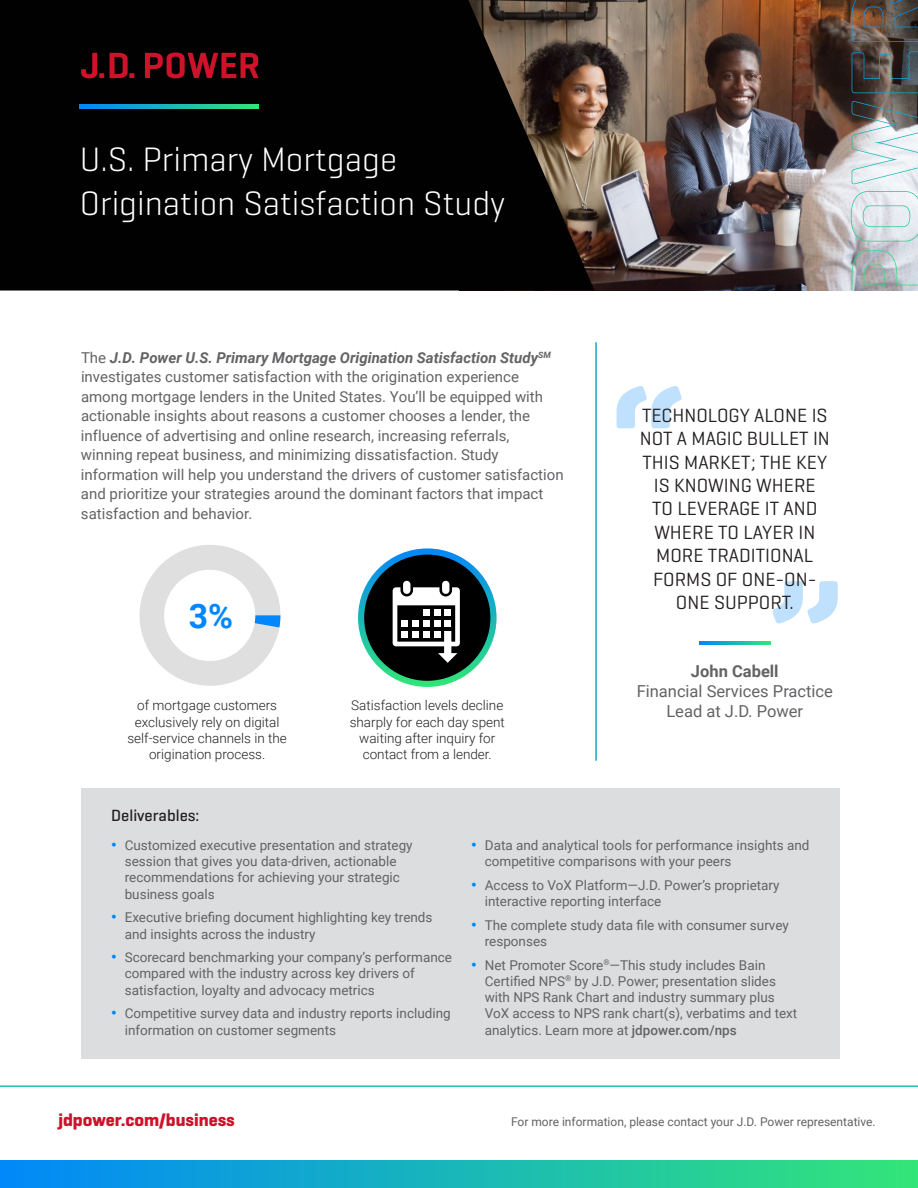
<style>
.page{position:relative;width:918px;height:1188px;background:#fff}
.page>*{position:absolute;margin:0;border:0;box-sizing:border-box;transform-origin:0 0}
.Graphic_Headline{font:300 34.5px/43.5px "Geogrotesque";color:#fff}
.t1{font:700 33.75px "Roboto";color:#0087fb}
.Quote_-_Copy{font:19.5px/23.4px "Geogrotesque";color:#231f20;text-align:center}
.t2{font:700 18px "Geogrotesque";color:#ce122a}
.Quote_-_Name{font:16.5px/19.8px "Roboto";color:#636366;text-align:center}
.Subhead_-_grey_box{font:500 16.5px "Geogrotesque";color:#231f20}
.Body_Copy{font:15px/19.5px "Roboto";color:#636366}
.t3{font:13.5px/16.2px "Roboto";color:#636366}
.Body_Copy-2{font:300 13.5px/16.2px "Roboto";color:#231f20;text-align:center}
.t4{font:12px "Roboto";color:#636366}
.s1{font-weight:700;font-style:italic}
.s2{font-weight:700}
.s3{font-weight:900;font-size:15px;color:#0087fb}
.s4{font-weight:500}
</style>
<div class="page">
<div style="left:0;top:1161px;width:918px;height:27px;background:linear-gradient(to right,#0188f9,#32e678)"></div>
<hr style="left:0;top:1085px;width:918px;height:2px;background:#23c0a8">
<img style="left:595px;top:0;width:323px;height:291px">
<svg style="left:0;top:0;width:595px;height:291px;background:#0c0a08"></svg>
<svg style="left:358px;top:548px;width:139px;height:139px;background:#26b4b7"></svg>
<div style="left:364px;top:555px;width:126px;height:126px;background:#000;border-radius:50%"></div>
<svg style="left:393px;top:580px;width:67px;height:66px"></svg>
<div style="left:444px;top:631px;width:7px;height:23px;background:#fff"></div>
<svg style="left:438px;top:653px;width:19px;height:10px"></svg>
<div style="left:81px;top:789px;width:758px;height:270px;background:#dcdddf"></div>
<svg style="left:852px;top:250px;width:66px;height:41px;background:#b3bbbf"></svg>
<svg style="left:851px;top:191px;width:67px;height:51px;background:#d6e2e4"></svg>
<img style="left:852px;top:101px;width:66px;height:83px">
<svg style="left:852px;top:51px;width:66px;height:42px;background:#474647"></svg>
<svg style="left:852px;top:0;width:66px;height:42px;background:#5e534a"></svg>
<svg style="left:80px;top:104px;width:179px;height:4px"></svg>
<svg style="left:81px;top:53px;width:23px;height:25px"></svg>
<svg style="left:110px;top:53px;width:24px;height:25px"></svg>
<svg style="left:145px;top:52px;width:113px;height:26px;background:#6a0915"></svg>
<hr style="left:595px;top:342px;width:2px;height:419px;background:#16a7cb">
<svg style="left:616px;top:386px;width:66px;height:42px"></svg>
<svg style="left:772px;top:581px;width:66px;height:43px"></svg>
<svg style="left:699px;top:642px;width:71px;height:3px"></svg>
<svg style="left:139px;top:545px;width:141px;height:141px"></svg>
<div style="left:164px;top:570px;width:91px;height:91px;background:#fff;border-radius:50%"></div>
<p class="Graphic_Headline" style="left:80px;top:137px;width:427px">U.S. Primary Mortgage<br>Origination Satisfaction Study</p>
<p class="Body_Copy" style="left:81px;top:347px;width:484px">The <span class="s1">J.D. Power U.S. Primary Mortgage Origination Satisfaction Study</span><sup>SM </sup>investigates customer satisfaction with the origination experience among mortgage lenders in the United States. You’ll be equipped with actionable insights about reasons a customer chooses a lender, the influence of advertising and online research, increasing referrals, winning repeat business, and minimizing dissatisfaction. Study information will help you understand the drivers of customer satisfaction and prioritize your strategies around the dominant factors that impact satisfaction and behavior.</p>
<p class="t1" style="left:189px;top:592px;width:46px">3%</p>
<p class="Body_Copy-2" style="left:127px;top:697px;width:161px">of mortgage customers exclusively rely on digital self-service channels in the origination process.</p>
<p class="Body_Copy-2" style="left:350px;top:697px;width:157px">Satisfaction levels decline sharply for each day spent waiting after inquiry for contact from a lender.</p>
<p class="Subhead_-_grey_box" style="left:111px;top:805px;width:90px">Deliverables:</p>
<p class="Quote_-_Copy" style="left:640px;top:403px;width:192px">TECHNOLOGY ALONE IS<br>NOT A MAGIC BULLET IN<br>THIS MARKET; THE KEY<br>IS KNOWING WHERE<br>TO LEVERAGE IT AND<br>WHERE TO LAYER IN<br>MORE TRADITIONAL<br>FORMS OF ONE-ON-<br>ONE SUPPORT.</p>
<p class="Quote_-_Name" style="left:637px;top:661px;width:198px"><span class="s2">John Cabell<br></span>Financial Services Practice<br>Lead at J.D. Power</p>
<p class="t3" style="left:125px;top:837px;width:289px;text-indent:-14px"><span class="s3">•</span> Customized executive presentation and strategy session that gives you data-driven, actionable recommendations for achieving your strategic business goals</p>
<p class="t3" style="left:125px;top:909px;width:309px;text-indent:-14px"><span class="s3">•</span> Executive briefing document highlighting key trends and insights across the industry</p>
<p class="t3" style="left:125px;top:949px;width:329px;text-indent:-14px"><span class="s3">•</span> Scorecard benchmarking your company’s performance compared with the industry across key drivers of satisfaction, loyalty and advocacy metrics</p>
<p class="t3" style="left:125px;top:1005px;width:327px;text-indent:-14px"><span class="s3">•</span> Competitive survey data and industry reports including information on customer segments</p>
<p class="t3" style="left:485px;top:837px;width:326px;text-indent:-14px"><span class="s3">•</span> Data and analytical tools for performance insights and competitive comparisons with your peers</p>
<p class="t3" style="left:485px;top:877px;width:296px;text-indent:-14px"><span class="s3">•</span> Access to VoX Platform—J.D. Power’s proprietary interactive reporting interface</p>
<p class="t3" style="left:485px;top:916px;width:306px;text-indent:-14px"><span class="s3">•</span> The complete study data file with consumer survey responses</p>
<p class="t3" style="left:485px;top:956px;width:314px;text-indent:-14px"><span class="s3">•</span> Net Promoter Score<sup>®</sup>—This study includes Bain Certified NPS<sup>®</sup> by J.D. Power; presentation slides with NPS Rank Chart and industry summary plus VoX access to NPS rank chart(s), verbatims and text analytics. Learn more at <span class="s4">jdpower.com/nps</span></p>
<h3 class="t2" style="left:58px;top:1109px;width:178px">jdpower.com/business</h3>
<p class="t4" style="left:511px;top:1114px;width:366px">For more information, please contact your J.D. Power representative.</p>
</div>
